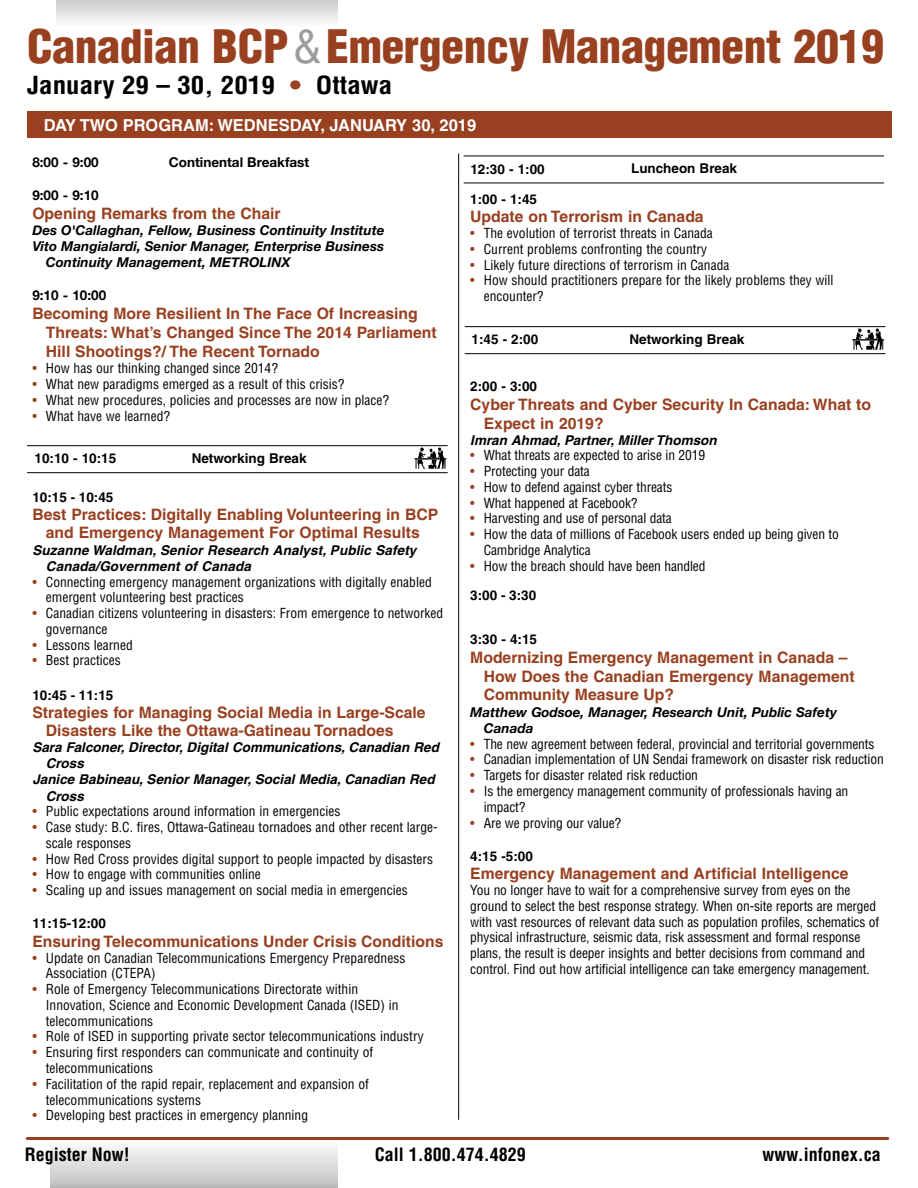
<style>
.page{position:relative;width:918px;height:1188px;background:#fff}
.page>*{position:absolute;margin:0;border:0;box-sizing:border-box;transform-origin:0 0}
.t1{font:900 condensed 45px "Helvetica";letter-spacing:-.01em;color:#984020}
.t2{font:700 condensed 24.3px "Helvetica";color:#000;scale:1.11 1}
.t3{font:700 condensed 18px "Helvetica";color:#000}
.t4{font:700 16.5px "Helvetica";color:#fff}
.t5{font:700 15.75px/18.9px "Helvetica";color:#984020}
.t6{font:condensed 13.5px/15.8px "Helvetica";color:#000}
.t7{font:italic 700 13.5px/16.2px "Helvetica";color:#000}
.t8{font:italic 700 13.5px/16.2px "Helvetica Neue";color:#000}
.t9{font:700 13.5px "Helvetica";color:#000}
.t10{font:700 13.5px "Helvetica Neue";color:#000}
.s1{font-weight:400;color:#9c9c9c}
.s2{color:#984020}
</style>
<div class="page">
<div style="left:27px;top:112px;width:864px;height:23px;background:#984020"></div>
<div style="left:27px;top:115px;width:864px;height:23px;background:#984020"></div>
<div style="left:57px;top:0;width:281px;height:34px;background:linear-gradient(to bottom,#cfcece,#fff)"></div>
<div style="left:51px;top:1140px;width:287px;height:48px;background:linear-gradient(to bottom,#feffff,#bfbfc0)"></div>
<hr style="left:27px;top:1137px;width:861px;height:3px;background:#984020">
<hr style="left:458px;top:154px;width:1px;height:966px;background:#000">
<svg style="left:414px;top:447px;width:33px;height:22px"></svg>
<hr style="left:27px;top:445px;width:421px;height:1px;background:#000">
<hr style="left:27px;top:472px;width:421px;height:1px;background:#000">
<hr style="left:464px;top:156px;width:420px;height:1px;background:#000">
<hr style="left:464px;top:183px;width:420px;height:1px;background:#000">
<svg style="left:852px;top:328px;width:32px;height:22px"></svg>
<hr style="left:465px;top:326px;width:421px;height:1px;background:#000">
<hr style="left:465px;top:353px;width:421px;height:1px;background:#000">
<h1 class="t1" style="left:27px;top:18px;width:858px">Canadian BCP <span class="s1">&amp;</span> Emergency Management 2019</h1>
<h2 class="t2" style="left:27px;top:70px;width:331px">January 29 – 30, 2019 <span class="s2">•</span> Ottawa</h2>
<p class="t4" style="left:44px;top:115px;width:434px">Day Two Program: Wednesday, January 30, 2019</p>
<p class="t10" style="left:32px;top:151px;width:68px">8:00 - 9:00</p>
<p class="t10" style="left:169px;top:151px;width:142px">Continental Breakfast</p>
<p class="t10" style="left:32px;top:185px;width:68px">9:00 - 9:10</p>
<p class="t5" style="left:32px;top:204px;width:250px">Opening Remarks from the Chair</p>
<p class="t8" style="left:32px;top:223px;width:354px">Des O'Callaghan, Fellow, Business Continuity Institute</p>
<p class="t8" style="left:32px;top:239px;width:353px">Vito Mangialardi, Senior Manager, Enterprise Business</p>
<p class="t8" style="left:46px;top:255px;width:246px">Continuity Management, METROLINX</p>
<p class="t10" style="left:32px;top:284px;width:75px">9:10 - 10:00</p>
<p class="t5" style="left:46px;top:304px;width:392px;text-indent:-13px">Becoming More Resilient In The Face Of Increasing<br>Threats: What’s Changed Since The 2014 Parliament<br>Hill Shootings?/ The Recent Tornado</p>
<p class="t6" style="left:32px;top:360px;width:247px"><span class="s2">•</span> How has our thinking changed since 2014?</p>
<p class="t6" style="left:32px;top:376px;width:314px"><span class="s2">•</span> What new paradigms emerged as a result of this crisis?</p>
<p class="t6" style="left:32px;top:392px;width:358px"><span class="s2">•</span> What new procedures, policies and processes are now in place?</p>
<p class="t6" style="left:32px;top:409px;width:139px"><span class="s2">•</span> What have we learned?</p>
<p class="t9" style="left:35px;top:450px;width:83px">10:10 - 10:15</p>
<p class="t9" style="left:192px;top:450px;width:116px">Networking Break</p>
<p class="t9" style="left:32px;top:489px;width:83px">10:15 - 10:45</p>
<p class="t5" style="left:32px;top:506px;width:407px;line-height:18px;text-align:center">Best Practices: Digitally Enabling Volunteering in BCP and Emergency Management For Optimal Results</p>
<p class="t7" style="left:46px;top:542px;width:372px;text-indent:-14px">Suzanne Waldman, Senior Research Analyst, Public Safety<br>Canada/Government of Canada</p>
<p class="t6" style="left:46px;top:574px;width:387px;text-indent:-14px"><span class="s2">•</span> Connecting emergency management organizations with digitally enabled emergent volunteering best practices</p>
<p class="t6" style="left:46px;top:605px;width:399px;text-indent:-14px"><span class="s2">•</span> Canadian citizens volunteering in disasters: From emergence to networked governance</p>
<p class="t6" style="left:32px;top:637px;width:102px"><span class="s2">•</span> Lessons learned</p>
<p class="t6" style="left:32px;top:652px;width:90px"><span class="s2">•</span> Best practices</p>
<p class="t9" style="left:32px;top:687px;width:83px">10:45 - 11:15</p>
<p class="t5" style="left:46px;top:703px;width:381px;line-height:18px;text-indent:-13px">Strategies for Managing Social Media in Large-Scale<br>Disasters Like the Ottawa-Gatineau Tornadoes</p>
<p class="t7" style="left:32px;top:739px;width:408px">Sara Falconer, Director, Digital Communications, Canadian Red</p>
<p class="t7" style="left:46px;top:755px;width:39px">Cross</p>
<p class="t7" style="left:32px;top:771px;width:404px">Janice Babineau, Senior Manager, Social Media, Canadian Red</p>
<p class="t7" style="left:46px;top:788px;width:39px">Cross</p>
<p class="t6" style="left:32px;top:803px;width:309px"><span class="s2">•</span> Public expectations around information in emergencies</p>
<p class="t6" style="left:46px;top:819px;width:393px;text-indent:-14px"><span class="s2">•</span> Case study: B.C. fires, Ottawa-Gatineau tornadoes and other recent large&shy;scale responses</p>
<p class="t6" style="left:32px;top:851px;width:402px"><span class="s2">•</span> How Red Cross provides digital support to people impacted by disasters</p>
<p class="t6" style="left:32px;top:866px;width:230px"><span class="s2">•</span> How to engage with communities online</p>
<p class="t6" style="left:32px;top:882px;width:377px"><span class="s2">•</span> Scaling up and issues management on social media in emergencies</p>
<p class="t9" style="left:32px;top:915px;width:75px">11:15-12:00</p>
<p class="t5" style="left:32px;top:932px;width:413px">Ensuring Telecommunications Under Crisis Conditions</p>
<p class="t6" style="left:46px;top:950px;width:361px;text-indent:-14px"><span class="s2">•</span> Update on Canadian Telecommunications Emergency Preparedness<br>Association (CTEPA)</p>
<p class="t6" style="left:46px;top:981px;width:354px;text-indent:-14px"><span class="s2">•</span> Role of Emergency Telecommunications Directorate within<br>I nnovation, Science and Economic Development Canada (I SED) in telecommunications</p>
<p class="t6" style="left:32px;top:1029px;width:393px"><span class="s2">•</span> Role of I SED in supporting private sector telecommunications industry</p>
<p class="t6" style="left:46px;top:1044px;width:329px;text-indent:-14px"><span class="s2">•</span> Ensuring first responders can communicate and continuity of telecommunications</p>
<p class="t6" style="left:46px;top:1076px;width:324px;text-indent:-14px"><span class="s2">•</span> Facilitation of the rapid repair, replacement and expansion of telecommunications systems</p>
<p class="t6" style="left:32px;top:1107px;width:277px"><span class="s2">•</span> Developing best practices in emergency planning</p>
<p class="t9" style="left:470px;top:161px;width:76px">12:30 - 1:00</p>
<p class="t9" style="left:631px;top:160px;width:108px">Luncheon Break</p>
<p class="t9" style="left:470px;top:191px;width:68px">1:00 - 1:45</p>
<p class="t5" style="left:470px;top:207px;width:235px">Update on Terrorism in Canada</p>
<p class="t6" style="left:470px;top:225px;width:244px"><span class="s2">•</span> The evolution of terrorist threats in Canada</p>
<p class="t6" style="left:470px;top:241px;width:239px"><span class="s2">•</span> Current problems confronting the country</p>
<p class="t6" style="left:470px;top:257px;width:261px"><span class="s2">•</span> Likely future directions of terrorism in Canada</p>
<p class="t6" style="left:484px;top:272px;width:351px;text-indent:-14px"><span class="s2">•</span> How should practitioners prepare for the likely problems they will encounter?</p>
<p class="t9" style="left:472px;top:331px;width:68px">1:45 - 2:00</p>
<p class="t9" style="left:629px;top:331px;width:116px">Networking Break</p>
<p class="t9" style="left:470px;top:378px;width:68px">2:00 - 3:00</p>
<p class="t5" style="left:484px;top:395px;width:389px;text-indent:-13px">Cyber Threats and Cyber Security In Canada: What to<br>Expect in 2019?</p>
<p class="t7" style="left:470px;top:432px;width:248px">Imran Ahmad, Partner, Miller Thomson</p>
<p class="t6" style="left:470px;top:447px;width:236px"><span class="s2">•</span> What threats are expected to arise in 2019</p>
<p class="t6" style="left:470px;top:463px;width:121px"><span class="s2">•</span> Protecting your data</p>
<p class="t6" style="left:470px;top:479px;width:204px"><span class="s2">•</span> How to defend against cyber threats</p>
<p class="t6" style="left:470px;top:495px;width:169px"><span class="s2">•</span> What happened at Facebook?</p>
<p class="t6" style="left:470px;top:510px;width:203px"><span class="s2">•</span> Harvesting and use of personal data</p>
<p class="t6" style="left:484px;top:526px;width:357px;text-indent:-14px"><span class="s2">•</span> How the data of millions of Facebook users ended up being given to<br>Cambridge Analytica</p>
<p class="t6" style="left:470px;top:558px;width:237px"><span class="s2">•</span> How the breach should have been handled</p>
<p class="t9" style="left:470px;top:587px;width:68px">3:00 - 3:30</p>
<p class="t9" style="left:470px;top:631px;width:68px">3:30 - 4:15</p>
<p class="t5" style="left:484px;top:647px;width:373px;text-indent:-13px">Modernizing Emergency Management in Canada –<br>How Does the Canadian Emergency Management<br>Community Measure Up?</p>
<p class="t8" style="left:484px;top:704px;width:355px;text-indent:-14px">Matthew Godsoe, Manager, Research Unit, Public Safety<br>Canada</p>
<p class="t6" style="left:470px;top:736px;width:406px"><span class="s2">•</span> The new agreement between federal, provincial and territorial governments</p>
<p class="t6" style="left:470px;top:752px;width:415px"><span class="s2">•</span> Canadian implementation of UN Sendai framework on disaster risk reduction</p>
<p class="t6" style="left:470px;top:767px;width:229px"><span class="s2">•</span> Targets for disaster related risk reduction</p>
<p class="t6" style="left:484px;top:783px;width:366px;text-indent:-14px"><span class="s2">•</span> Is the emergency management community of professionals having an impact?</p>
<p class="t6" style="left:470px;top:815px;width:153px"><span class="s2">•</span> Are we proving our value?</p>
<p class="t9" style="left:470px;top:848px;width:64px">4:15 -5:00</p>
<p class="t5" style="left:470px;top:864px;width:380px">Emergency Management and Artificial Intelligence</p>
<p class="t6" style="left:470px;top:882px;width:410px">You no longer have to wait for a comprehensive survey from eyes on the ground to select the best response strategy. When on-site reports are merged with vast resources of relevant data such as population profiles, schematics of physical infrastructure, seismic data, risk assessment and formal response plans, the result is deeper insights and better decisions from command and control. Find out how artificial intelligence can take emergency management.</p>
<h3 class="t3" style="left:25px;top:1143px;width:106px">Register Now!</h3>
<h3 class="t3" style="left:375px;top:1143px;width:152px">Call 1.800.474.4829</h3>
<h3 class="t3" style="left:762px;top:1143px;width:120px">www.infonex.ca</h3>
</div>
